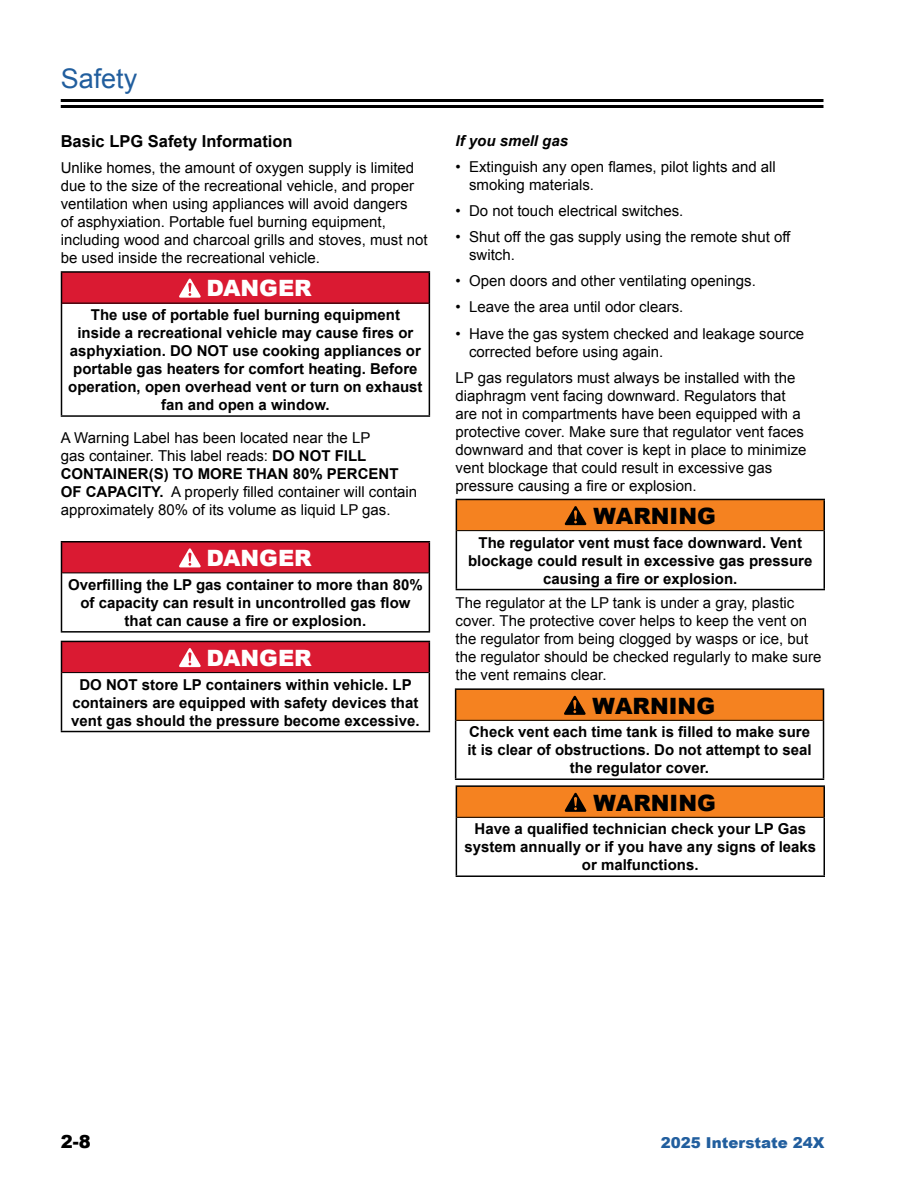
<style>
.page{position:relative;width:918px;height:1188px;background:#fff}
.page>*{position:absolute;margin:0;border:0;box-sizing:border-box;transform-origin:0 0}
.t1{font:27px "Arial";color:#215e9e}
.t2{font:900 22.5px "Arial";color:#000}
.t3{font:900 22.5px "Arial";color:#fff}
.t4{font:900 18px "Arial";color:#000}
.t5{font:700 16.5px "Arial";color:#000}
.t6{font:15px/18px "Arial";color:#000}
.t7{font:700 15px/18px "Arial";color:#000;text-align:center}
.t8{font:900 15px "Arial";color:#215e9e}
.t9{font:italic 700 15px "Arial";color:#000}
.s1{font-weight:700}
</style>
<div class="page">
<hr style="left:61px;top:105px;width:763px;height:3px;background:#000">
<hr style="left:61px;top:99px;width:763px;height:3px;background:#000">
<div style="left:62px;top:272px;width:367px;height:31px;background:#da1a32"></div>
<hr style="left:61px;top:271px;width:369px;height:2px;background:#000">
<hr style="left:61px;top:273px;width:1px;height:30px;background:#000">
<hr style="left:429px;top:273px;width:1px;height:30px;background:#000">
<hr style="left:61px;top:303px;width:1px;height:112px;background:#000">
<hr style="left:429px;top:303px;width:1px;height:112px;background:#000">
<hr style="left:61px;top:415px;width:369px;height:2px;background:#000">
<hr style="left:62px;top:303px;width:367px;height:1px;background:#000">
<svg style="left:179px;top:279px;width:22px;height:19px"></svg>
<div style="left:62px;top:542px;width:367px;height:31px;background:#da1a32"></div>
<hr style="left:61px;top:541px;width:369px;height:2px;background:#000">
<hr style="left:61px;top:543px;width:1px;height:30px;background:#000">
<hr style="left:429px;top:543px;width:1px;height:30px;background:#000">
<hr style="left:61px;top:573px;width:1px;height:58px;background:#000">
<hr style="left:429px;top:573px;width:1px;height:58px;background:#000">
<hr style="left:61px;top:631px;width:369px;height:2px;background:#000">
<hr style="left:62px;top:573px;width:367px;height:1px;background:#000">
<svg style="left:179px;top:548px;width:22px;height:19px"></svg>
<div style="left:62px;top:641px;width:367px;height:32px;background:#da1a32"></div>
<hr style="left:61px;top:641px;width:369px;height:1px;background:#000">
<hr style="left:61px;top:642px;width:1px;height:31px;background:#000">
<hr style="left:429px;top:642px;width:1px;height:31px;background:#000">
<hr style="left:61px;top:673px;width:1px;height:58px;background:#000">
<hr style="left:429px;top:673px;width:1px;height:58px;background:#000">
<hr style="left:61px;top:731px;width:369px;height:1px;background:#000">
<hr style="left:62px;top:672px;width:367px;height:1px;background:#000">
<svg style="left:179px;top:648px;width:22px;height:19px"></svg>
<div style="left:456px;top:499px;width:368px;height:32px;background:#f58220"></div>
<hr style="left:456px;top:499px;width:369px;height:1px;background:#000">
<hr style="left:456px;top:500px;width:1px;height:31px;background:#000">
<hr style="left:824px;top:500px;width:1px;height:31px;background:#000">
<hr style="left:456px;top:531px;width:1px;height:58px;background:#000">
<hr style="left:824px;top:531px;width:1px;height:58px;background:#000">
<hr style="left:456px;top:589px;width:369px;height:1px;background:#000">
<hr style="left:457px;top:530px;width:367px;height:1px;background:#000">
<svg style="left:565px;top:506px;width:21px;height:19px"></svg>
<div style="left:456px;top:689px;width:368px;height:31px;background:#f58220"></div>
<hr style="left:455px;top:688px;width:369px;height:2px;background:#000">
<hr style="left:455px;top:690px;width:1px;height:30px;background:#000">
<hr style="left:823px;top:690px;width:1px;height:30px;background:#000">
<hr style="left:455px;top:720px;width:1px;height:58px;background:#000">
<hr style="left:823px;top:720px;width:1px;height:58px;background:#000">
<hr style="left:455px;top:778px;width:369px;height:2px;background:#000">
<hr style="left:456px;top:720px;width:367px;height:1px;background:#000">
<svg style="left:564px;top:696px;width:22px;height:19px"></svg>
<div style="left:456px;top:786px;width:368px;height:31px;background:#f58220"></div>
<hr style="left:456px;top:785px;width:369px;height:2px;background:#000">
<hr style="left:456px;top:787px;width:1px;height:30px;background:#000">
<hr style="left:824px;top:787px;width:1px;height:30px;background:#000">
<hr style="left:456px;top:817px;width:1px;height:58px;background:#000">
<hr style="left:824px;top:817px;width:1px;height:58px;background:#000">
<hr style="left:456px;top:875px;width:369px;height:2px;background:#000">
<hr style="left:457px;top:817px;width:367px;height:1px;background:#000">
<svg style="left:565px;top:793px;width:21px;height:19px"></svg>
<h1 class="t1" style="left:61px;top:61px;width:78px">Safety</h1>
<p class="t5" style="left:61px;top:130px;width:233px">Basic LPG Safety Information</p>
<p class="t6" style="left:61px;top:159px;width:368px">Unlike homes, the amount of oxygen supply is limited due to the size of the recreational vehicle, and proper ventilation when using appliances will avoid dangers<br>of asphyxiation. Portable fuel burning equipment, including wood and charcoal grills and stoves, must not be used inside the recreational vehicle.</p>
<h2 class="t3" style="left:207px;top:272px;width:107px">DANGER</h2>
<p class="t7" style="left:68px;top:306px;width:356px">The use of portable fuel burning equipment inside a recreational vehicle may cause fires or asphyxiation. DO NOT use cooking appliances or portable gas heaters for comfort heating. Before operation, open overhead vent or turn on exhaust fan and open a window.</p>
<p class="t6" style="left:61px;top:429px;width:358px">A Warning Label has been located near the LP<br>gas container. This label reads: <span class="s1">DO NOT FILL CONTAINER(S) TO MORE THAN 80% PERCENT OF CAPACITY.</span> A properly filled container will contain approximately 80% of its volume as liquid LP gas.</p>
<h2 class="t3" style="left:207px;top:542px;width:107px">DANGER</h2>
<p class="t7" style="left:68px;top:576px;width:356px">Overfilling the LP gas container to more than 80% of capacity can result in uncontrolled gas flow that can cause a fire or explosion.</p>
<h2 class="t3" style="left:207px;top:642px;width:107px">DANGER</h2>
<p class="t7" style="left:71px;top:676px;width:350px">DO NOT store LP containers within vehicle. LP containers are equipped with safety devices that vent gas should the pressure become excessive.</p>
<p class="t9" style="left:456px;top:131px;width:114px">If you smell gas</p>
<p class="t6" style="left:469px;top:158px;width:308px;text-indent:-14px">• Extinguish any open flames, pilot lights and all smoking materials.</p>
<p class="t6" style="left:456px;top:202px;width:227px">• Do not touch electrical switches.</p>
<p class="t6" style="left:469px;top:228px;width:323px;text-indent:-14px">• Shut off the gas supply using the remote shut off switch.</p>
<p class="t6" style="left:456px;top:272px;width:299px">• Open doors and other ventilating openings.</p>
<p class="t6" style="left:456px;top:298px;width:227px">• Leave the area until odor clears.</p>
<p class="t6" style="left:469px;top:324px;width:337px;text-indent:-14px">• Have the gas system checked and leakage source corrected before using again.</p>
<p class="t6" style="left:456px;top:369px;width:352px">LP gas regulators must always be installed with the diaphragm vent facing downward. Regulators that are not in compartments have been equipped with a protective cover. Make sure that regulator vent faces downward and that cover is kept in place to minimize vent blockage that could result in excessive gas pressure causing a fire or explosion.</p>
<h2 class="t2" style="left:593px;top:500px;width:124px">WARNING</h2>
<p class="t7" style="left:468px;top:534px;width:346px">The regulator vent must face downward. Vent blockage could result in excessive gas pressure causing a fire or explosion.</p>
<p class="t6" style="left:456px;top:594px;width:367px">The regulator at the LP tank is under a gray, plastic cover. The protective cover helps to keep the vent on the regulator from being clogged by wasps or ice, but the regulator should be checked regularly to make sure the vent remains clear.</p>
<h2 class="t2" style="left:593px;top:689px;width:124px">WARNING</h2>
<p class="t7" style="left:467px;top:723px;width:346px">Check vent each time tank is filled to make sure it is clear of obstructions. Do not attempt to seal the regulator cover.</p>
<h2 class="t2" style="left:593px;top:786px;width:124px">WARNING</h2>
<p class="t7" style="left:464px;top:820px;width:353px">Have a qualified technician check your LP Gas system annually or if you have any signs of leaks or malfunctions.</p>
<p class="t4" style="left:61px;top:1128px;width:32px">2-8</p>
<p class="t8" style="left:661px;top:1131px;width:165px">2025 Interstate 24X</p>
</div>
